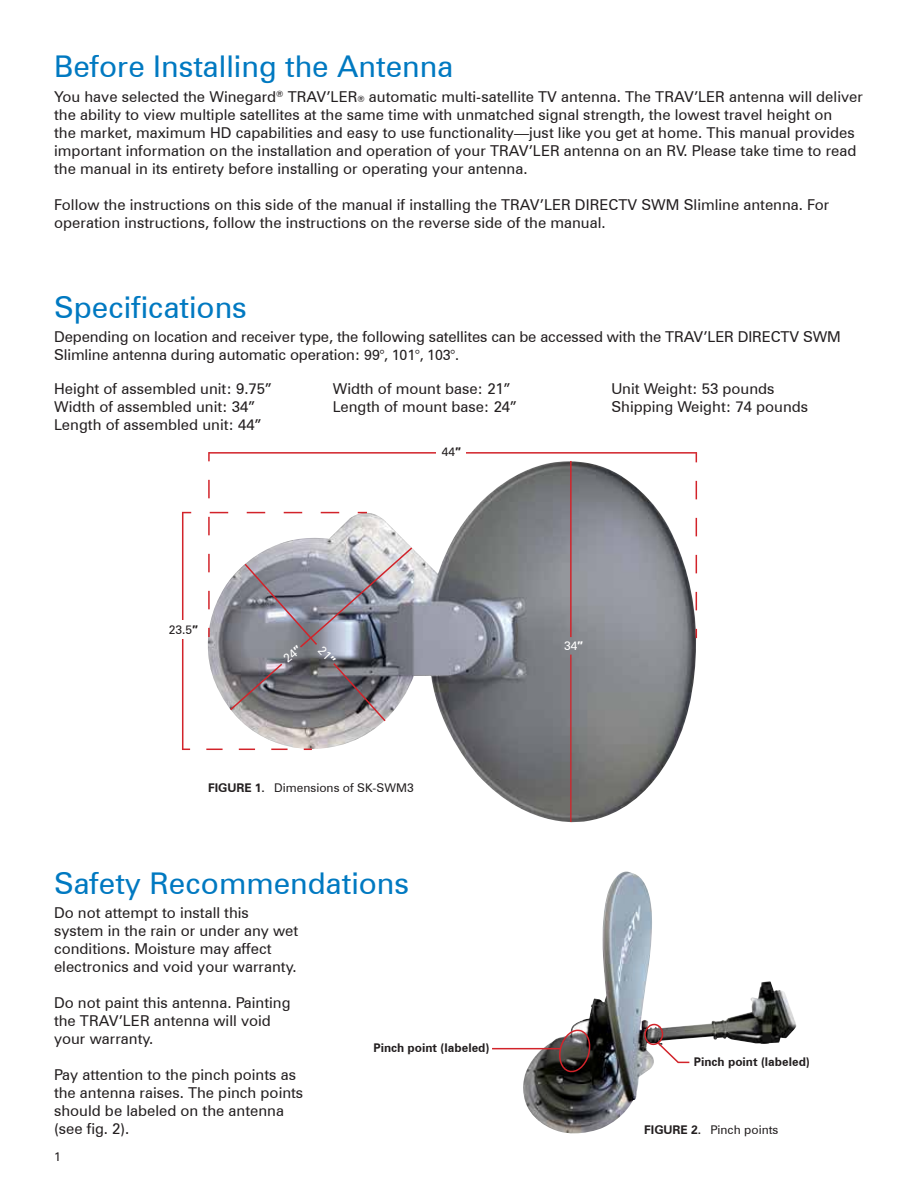
<style>
.page{position:relative;width:918px;height:1188px;background:#fff}
.page>*{position:absolute;margin:0;border:0;box-sizing:border-box;transform-origin:0 0}
.t1{font:30px "Zurich BT";color:#0079c1}
.t2{font:15px/18px "Zurich BT";color:#231f20}
.t3{font:12px "Zurich BT";color:#231f20}
.t4{font:700 12px "Zurich BT";color:#231f20}
.t5{font:12px "Zurich BT";color:#fff}
.s1{font-size:8.7px}
.s2{font-size:14.25px}
.s3{font-family:"Arial";font-weight:700}
.s4{font-weight:700}
</style>
<div class="page">
<img style="left:206px;top:461px;width:492px;height:362px">
<img style="left:519px;top:873px;width:278px;height:261px">
<svg style="left:556px;top:1027px;width:37px;height:46px"></svg>
<hr style="left:492px;top:1048px;width:69px;height:1px;background:#d2232a">
<svg style="left:643px;top:1022px;width:48px;height:42px"></svg>
<hr style="left:209px;top:452px;width:488px;height:2px;background:#d2232a">
<div style="left:437px;top:447px;width:29px;height:14px;background:#fff"></div>
<hr style="left:570px;top:655px;width:2px;height:167px;background:#d2232a">
<hr style="left:182px;top:513px;width:1px;height:236px;background:#d2232a">
<div style="left:164px;top:620px;width:39px;height:19px;background:#fff"></div>
<hr style="left:570px;top:461px;width:2px;height:176px;background:#d2232a">
<svg style="left:206px;top:749px;width:82px;height:1px"></svg>
<svg style="left:208px;top:452px;width:2px;height:9px"></svg>
<svg style="left:696px;top:472px;width:1px;height:138px"></svg>
<svg style="left:206px;top:471px;width:208px;height:252px"></svg>
<h1 class="t1" style="left:54px;top:48px;width:401px">Before Installing the Antenna</h1>
<p class="t2" style="left:54px;top:87px;width:810px">You have selected the Winegard<sup>®</sup> TRAV’LER<span class="s1">®</span> automatic multi-satellite TV antenna. The TRAV’LER antenna will deliver the ability to view multiple satellites at the same time with unmatched signal strength, the lowest travel height on<br>the market, maximum HD capabilities and easy to use functionality—just like you get at home. This manual provides important information on the installation and operation of your TRAV’LER antenna on an RV. Please take time to read the manual in its entirety before installing or operating your antenna.</p>
<p class="t2" style="left:54px;top:195px;width:777px">Follow the instructions on this side of the manual if installing the TRAV’LER DIRECTV SWM Slimline antenna. For operation instructions, follow the instructions on the reverse side of the manual.</p>
<h1 class="t1" style="left:54px;top:289px;width:194px">Specifications</h1>
<p class="t2" style="left:54px;top:328px;width:788px">Depending on location and receiver type, the following satellites can be accessed with the TRAV’LER DIRECTV SWM<br>Slimline antenna during automatic operation: <span class="s2">99°, 101°, 103°.</span></p>
<p class="t2" style="left:54px;top:379px;width:219px">Height of assembled unit: 9.75”<br>Width of assembled unit: 34”<br>Length of assembled unit: 44”</p>
<p class="t2" style="left:333px;top:379px;width:186px">Width of mount base: 21”<br>Length of mount base: 24”</p>
<p class="t2" style="left:611px;top:379px;width:198px">Unit Weight: 53 pounds<br>Shipping Weight: 74 pounds</p>
<p class="t3" style="left:442px;top:445px;width:21px">44<span class="s3">″</span></p>
<p class="t3" style="left:169px;top:623px;width:30px">23.5<span class="s3">″</span></p>
<p class="t3" style="left:208px;top:780px;width:207px"><span class="s4">FIGURE 1.</span> Dimensions of SK-SWM3</p>
<h1 class="t1" style="left:54px;top:865px;width:357px">Safety Recommendations</h1>
<p class="t2" style="left:54px;top:904px;width:246px">Do not attempt to install this system in the rain or under any wet conditions. Moisture may affect electronics and void your warranty.</p>
<p class="t2" style="left:54px;top:994px;width:238px">Do not paint this antenna. Painting the TRAV’LER antenna will void your warranty.</p>
<p class="t2" style="left:54px;top:1066px;width:251px">Pay attention to the pinch points as the antenna raises. The pinch points should be labeled on the antenna (see fig. 2).</p>
<p class="t4" style="left:373px;top:1041px;width:118px">Pinch point (labeled)</p>
<p class="t3" style="left:54px;top:1149px;width:8px">1</p>
<p class="t5" style="left:564px;top:639px;width:21px">34<span class="s3">″</span></p>
<p class="t4" style="left:694px;top:1055px;width:118px">Pinch point (labeled)</p>
<p class="t3" style="left:644px;top:1122px;width:136px"><span class="s4">FIGURE 2.</span> Pinch points</p>
</div>
